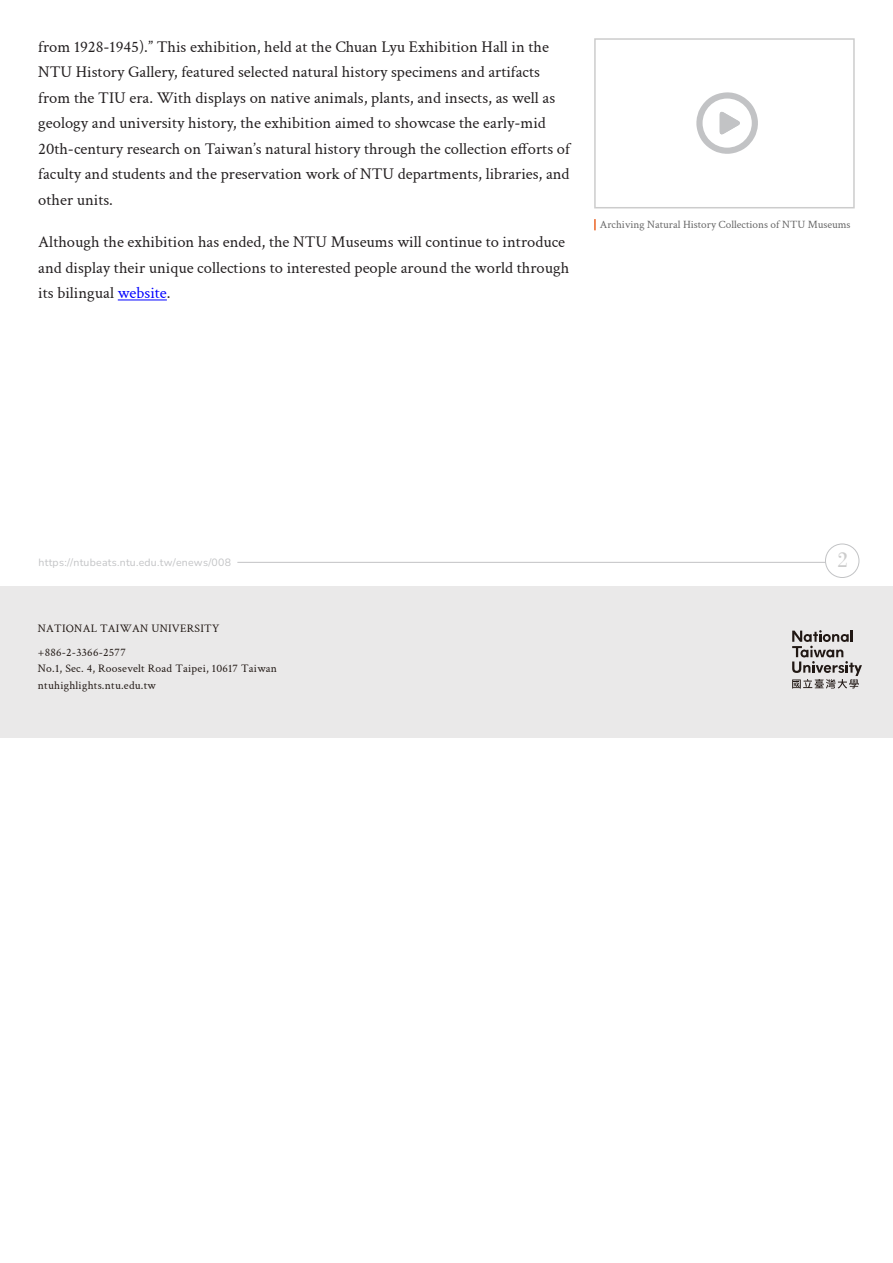
<style>
.page{position:relative;width:893px;height:1263px;background:#fff}
.page>*{position:absolute;margin:0;border:0;box-sizing:border-box;transform-origin:0 0}
.t1{font:22.5px "Bodoni";color:#ccc}
.t2{font:16.5px/25.5px "Crimson Text";color:#231f20}
.t3{font:11.55px/23.1px "Crimson Text";letter-spacing:.02em;color:#211814}
.t4{font:11.25px "Crimson Text";color:#666}
.t5{font:200 10.5px "Nunito";letter-spacing:.025em;color:#c2c3c5}
.s1{color:#00f}
</style>
<div class="page">
<hr style="left:118px;top:300px;width:49px;height:1px;background:#00f">
<svg style="left:594px;top:219px;width:2px;height:11px"></svg>
<svg style="left:696px;top:92px;width:62px;height:62px"></svg>
<div style="left:594px;top:38px;width:261px;height:170px;border:2px solid #ccc"></div>
<div style="left:0;top:587px;width:893px;height:151px;background:#eae9e9"></div>
<svg style="left:792px;top:630px;width:70px;height:58px"></svg>
<hr style="left:237px;top:562px;width:601px;height:1px;background:#c2c3c5">
<div style="left:825px;top:544px;width:34px;height:33px;background:#fff;border-radius:50%"></div>
<div style="left:825px;top:544px;width:34px;height:34px;border:1px solid #c2c3c5;border-radius:50%"></div>
<p class="t2" style="left:38px;top:33px;width:533px">from 1928-1945).” This exhibition, held at the Chuan Lyu Exhibition Hall in the NTU History Gallery, featured selected natural history specimens and artifacts from the TIU era. With displays on native animals, plants, and insects, as well as geology and university history, the exhibition aimed to showcase the early-mid 20th-century research on Taiwan’s natural history through the collection efforts of faculty and students and the preservation work of NTU departments, libraries, and other units.</p>
<p class="t2" style="left:38px;top:229px;width:533px">Although the exhibition has ended, the NTU Museums will continue to introduce and display their unique collections to interested people around the world through its bilingual <span class="s1">website</span>.</p>
<p class="t4" style="left:600px;top:217px;width:252px">Archiving Natural History Collections of NTU Museums</p>
<p class="t5" style="left:39px;top:555px;width:194px">https://ntubeats.ntu.edu.tw/enews/008</p>
<p class="t1" style="left:837px;top:546px;width:13px">2</p>
<p class="t3" style="left:38px;top:617px;width:183px">NATIONAL TAIWAN UNIVERSITY +886-2-3366-2577</p>
<p class="t3" style="left:38px;top:660px;width:241px;line-height:16.8px">No.1, Sec. 4, Roosevelt Road Taipei, 10617 Taiwan ntuhighlights.ntu.edu.tw</p>
</div>
